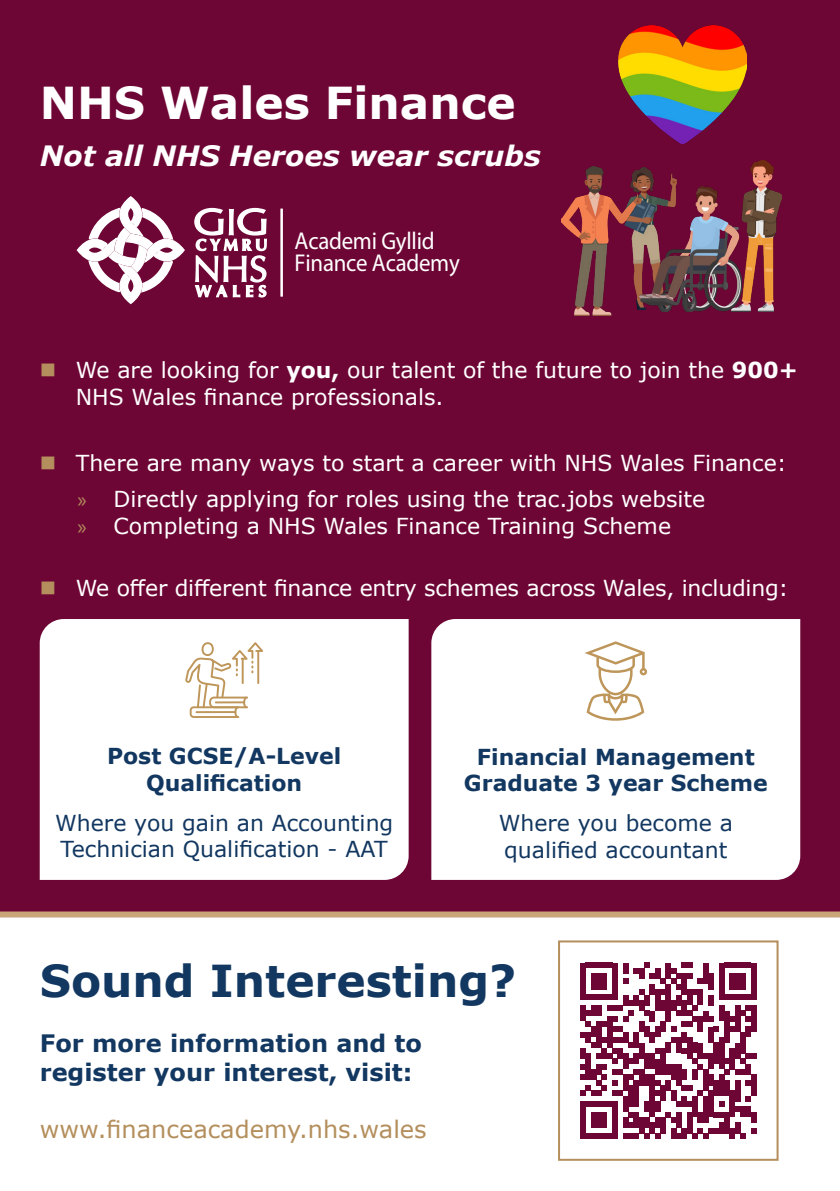
<style>
.page{position:relative;width:840px;height:1191px;background:#fff}
.page>*{position:absolute;margin:0;border:0;box-sizing:border-box;transform-origin:0 0}
.t1{font:700 44px "Verdana";color:#123760}
.t2{font:700 44px "Verdana";color:#fff}
.t3{font:italic 700 28px "Verdana";color:#fff}
.t4{font:24.4px "Frutiger LT Std";letter-spacing:-.01em;color:#fff;scale:.94 1}
.t5{font:700 24px/28.8px "Verdana";color:#123760}
.t6{font:24px "Verdana";color:#b48f5d}
.t7{font:22px/26.4px "Verdana";color:#fff}
.t8{font:22px/26.4px "Verdana";color:#123760}
.t9{font:700 22px/26.4px "Verdana";color:#123760;text-align:center}
.s1{font-weight:700}
.s2{font-family:"Myriad Pro";color:#b48f5d}
</style>
<div class="page">
<div style="left:0;top:0;width:839px;height:911px;background:#6e0635"></div>
<div style="left:0;top:911px;width:839px;height:6px;background:#c9a67a"></div>
<svg style="left:580px;top:962px;width:175px;height:176px"></svg>
<div style="left:557px;top:940px;width:221px;height:220px;border:2px solid #b48f5d"></div>
<img style="left:618px;top:26px;width:128px;height:118px">
<img style="left:741px;top:161px;width:39px;height:150px">
<img style="left:641px;top:167px;width:35px;height:19px">
<img style="left:641px;top:186px;width:100px;height:125px">
<img style="left:561px;top:167px;width:80px;height:148px">
<hr style="left:280px;top:209px;width:3px;height:87px;background:#fff">
<svg style="left:77px;top:196px;width:108px;height:108px"></svg>
<svg style="left:194px;top:207px;width:73px;height:91px"></svg>
<div style="left:431px;top:619px;width:368px;height:261px;background:#fff"></div>
<svg style="left:584px;top:641px;width:62px;height:79px;background:#f0e6d9"></svg>
<div style="left:40px;top:619px;width:368px;height:261px;background:#fff"></div>
<svg style="left:185px;top:642px;width:78px;height:76px;background:#f0e8db"></svg>
<p class="t2" style="left:40px;top:72px;width:477px">NHS Wales Finance</p>
<p class="t3" style="left:40px;top:136px;width:502px">Not all NHS Heroes wear scrubs</p>
<p class="t4" style="left:294px;top:226px;width:150px">Academi Gyllid</p>
<p class="t4" style="left:294px;top:248px;width:177px">Finance Academy</p>
<p class="t7" style="left:76px;top:357px;width:723px">We are looking for <span class="s1">you,</span> our talent of the future to join the <span class="s1">900+<br></span>NHS Wales finance professionals.</p>
<p class="t7" style="left:76px;top:450px;width:712px">There are many ways to start a career with NHS Wales Finance:</p>
<p class="t7" style="left:77px;top:486px;width:629px"><span class="s2">»</span> Directly applying for roles using the trac.jobs website</p>
<p class="t7" style="left:77px;top:512px;width:595px"><span class="s2">»</span> Completing a NHS Wales Finance Training Scheme</p>
<p class="t7" style="left:76px;top:575px;width:714px">We offer different finance entry schemes across Wales, including:</p>
<p class="t9" style="left:107px;top:742px;width:236px">Post GCSE/A-Level<br>Qualification</p>
<p class="t8" style="left:55px;top:809px;width:339px">Where you gain an Accounting<br>Technician Qualification - AAT</p>
<p class="t9" style="left:463px;top:743px;width:305px">Financial Management<br>Graduate 3 year Scheme</p>
<p class="t8" style="left:498px;top:809px;width:235px">Where you become a</p>
<p class="t8" style="left:504px;top:836px;width:225px">qualified accountant</p>
<p class="t1" style="left:40px;top:949px;width:478px">Sound Interesting?</p>
<p class="t5" style="left:40px;top:1028px;width:383px">For more information and to register your interest, visit:</p>
<p class="t6" style="left:40px;top:1113px;width:388px">www.financeacademy.nhs.wales</p>
</div>
